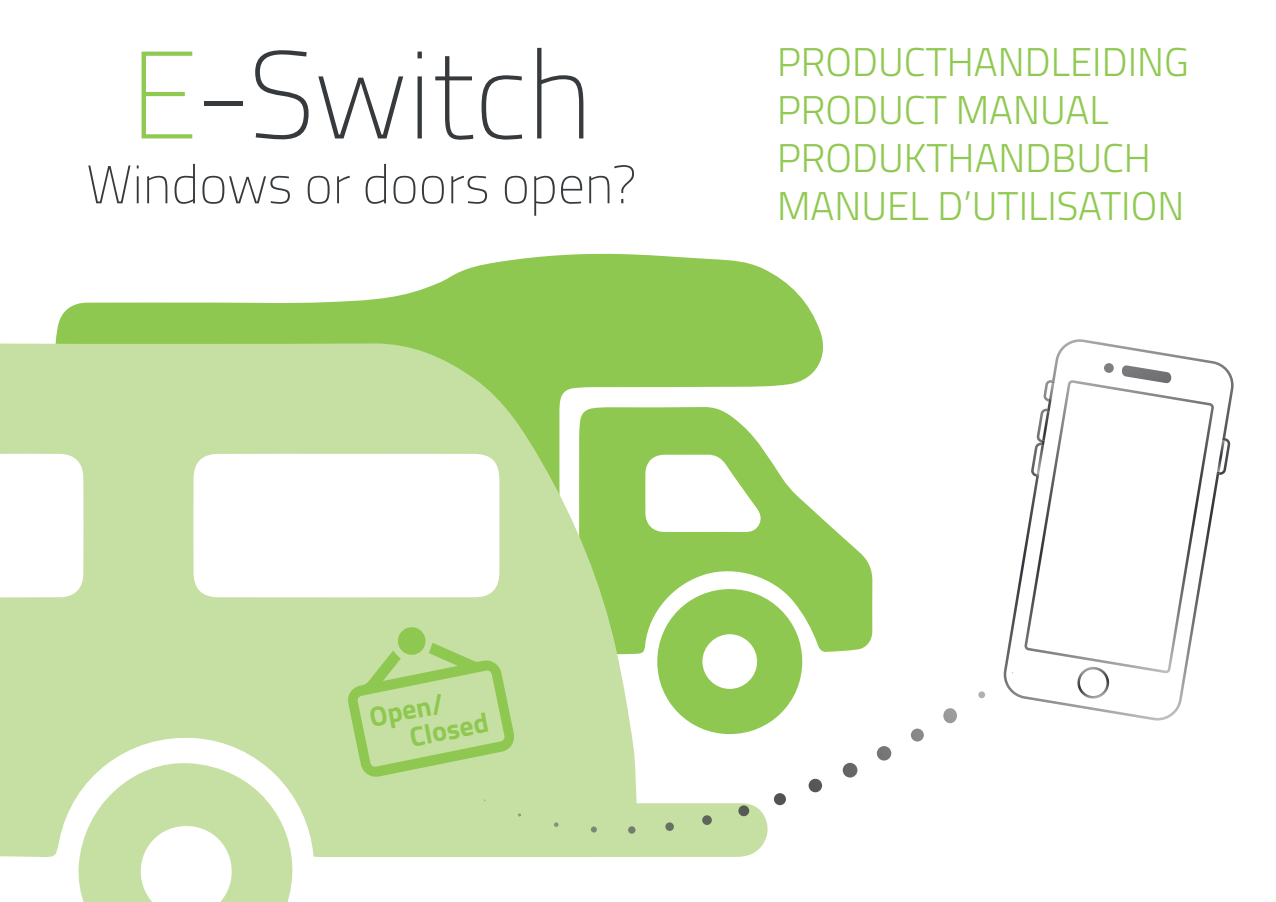
<style>
.page{position:relative;width:1276px;height:902px;background:#fff}
.page>*{position:absolute;margin:0;border:0;box-sizing:border-box;transform-origin:0 0}
.t1{font:100 124.2px "Titillium";color:#373a3d}
.t2{font:100 54px "Titillium";color:#373a3d}
.t3{font:300 40.2px/48.3px "Titillium";color:#90c952}
.t4{font:700 27.6px/27.3px "Titillium";color:#8fc851}
.s1{color:#90c952}
</style>
<div class="page">
<svg style="left:55px;top:253px;width:768px;height:134px;fill:#8fc851"></svg>
<svg style="left:769px;top:458px;width:103px;height:194px;fill:#8fc851"></svg>
<svg style="left:769px;top:589px;width:33px;height:134px"></svg>
<svg style="left:0;top:343px;width:769px;height:514px;fill:#c6e0a4"></svg>
<svg style="left:554px;top:822px;width:4px;height:4px"></svg>
<svg style="left:591px;top:826px;width:6px;height:6px"></svg>
<svg style="left:628px;top:826px;width:7px;height:7px"></svg>
<svg style="left:665px;top:822px;width:9px;height:8px"></svg>
<svg style="left:702px;top:815px;width:10px;height:9px"></svg>
<svg style="left:738px;top:805px;width:11px;height:11px"></svg>
<svg style="left:774px;top:793px;width:12px;height:12px"></svg>
<img style="left:808px;top:778px;width:14px;height:14px;border-radius:7px">
<img style="left:842px;top:762px;width:15px;height:15px;border-radius:7px">
<img style="left:877px;top:746px;width:14px;height:14px;border-radius:7px">
<svg style="left:911px;top:728px;width:13px;height:13px"></svg>
<img style="left:943px;top:708px;width:14px;height:15px;border-radius:7px">
<svg style="left:978px;top:691px;width:7px;height:7px"></svg>
<img style="left:1003px;top:339px;width:230px;height:381px">
<img style="left:1036px;top:381px;width:18px;height:94px">
<img style="left:1216px;top:437px;width:9px;height:36px">
<svg style="left:74px;top:627px;width:447px;height:274px"></svg>
<div style="left:398px;top:627px;width:27px;height:27px;background:#8fc851;border-radius:50%"></div>
<h1 class="t1" style="left:130px;top:6px;width:464px"><span class="s1">E</span>-Switch</h1>
<h2 class="t2" style="left:86px;top:146px;width:552px">Windows or doors open?</h2>
<p class="t3" style="left:777px;top:35px;width:413px">PRODUCTHANDLEIDING<br>PRODUCT MANUAL<br>PRODUKTHANDBUCH<br>MANUEL D’UTILISATION</p>
<p class="t4" style="left:402px;top:695px;width:81px;text-indent:-36px;rotate:-11deg">Open/<br>Closed</p>
</div>
